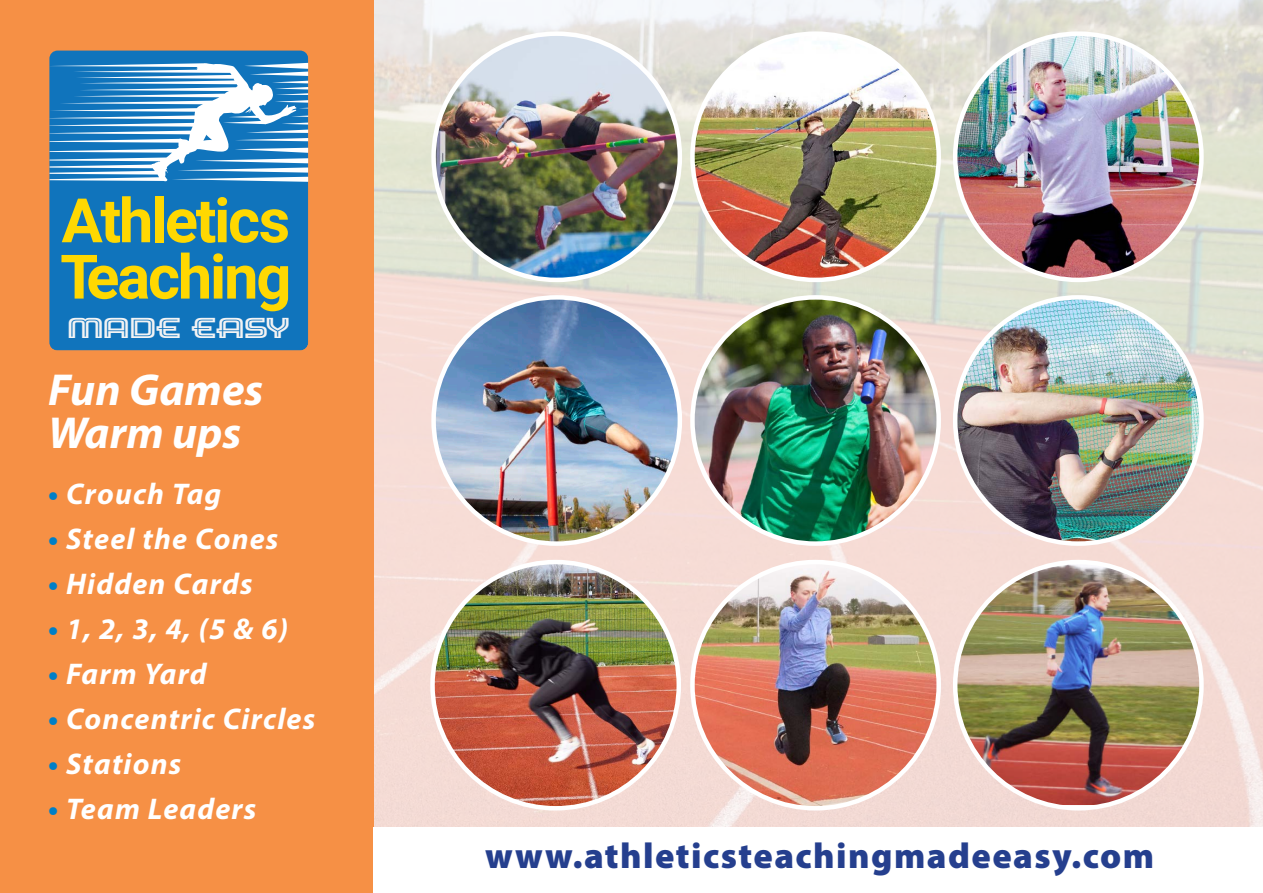
<style>
.page{position:relative;width:1263px;height:893px;background:#fff}
.page>*{position:absolute;margin:0;border:0;box-sizing:border-box;transform-origin:0 0}
.t1{font:700 61.35px/56.2px "Roboto";letter-spacing:-.04em;color:#ffd801}
.t2{font:italic 700 45px "Myriad Pro";color:#fff}
.t3{font:900 36px "Myriad Pro";letter-spacing:.04em;color:#253f8e}
.t4{font:italic 700 30px "Myriad Pro";letter-spacing:.04em;color:#fff}
.t5{font:27.75px "Hotel";color:#f2f3f4;scale:1.29 1}
.s1{color:#007fc6}
</style>
<div class="page">
<img style="left:374px;top:0;width:889px;height:827px">
<div style="left:0;top:0;width:374px;height:893px;background:#f69045"></div>
<div style="left:50px;top:51px;width:258px;height:299px;background:#1074bc"></div>
<svg style="left:50px;top:63px;width:258px;height:119px;background:#61a3d2"></svg>
<img style="left:434px;top:34px;width:246px;height:246px;border-radius:123px">
<img style="left:692px;top:34px;width:247px;height:246px;border-radius:123px">
<img style="left:955px;top:34px;width:246px;height:246px;border-radius:123px">
<img style="left:434px;top:297px;width:246px;height:247px;border-radius:123px">
<img style="left:692px;top:297px;width:247px;height:247px;border-radius:123px">
<img style="left:955px;top:297px;width:246px;height:247px;border-radius:123px">
<img style="left:432px;top:562px;width:247px;height:246px;border-radius:123px">
<img style="left:692px;top:562px;width:247px;height:246px;border-radius:123px">
<img style="left:955px;top:562px;width:246px;height:243px">
<p class="t1" style="left:60px;top:197px;width:233px">Athletics<br>Teaching</p>
<p class="t5" style="left:67px;top:314px;width:174px">MaDE EASY</p>
<p class="t2" style="left:48px;top:360px;width:217px">Fun Games</p>
<p class="t2" style="left:48px;top:404px;width:195px">Warm ups</p>
<p class="t4" style="left:48px;top:474px;width:175px"><span class="s1">•</span> Crouch Tag</p>
<p class="t4" style="left:48px;top:519px;width:232px"><span class="s1">•</span> Steel the Cones</p>
<p class="t4" style="left:48px;top:564px;width:206px"><span class="s1">•</span> Hidden Cards</p>
<p class="t4" style="left:48px;top:609px;width:242px"><span class="s1">•</span> 1, 2, 3, 4, (5 &amp; 6)</p>
<p class="t4" style="left:48px;top:654px;width:160px"><span class="s1">•</span> Farm Yard</p>
<p class="t4" style="left:48px;top:699px;width:269px"><span class="s1">•</span> Concentric Circles</p>
<p class="t4" style="left:48px;top:744px;width:135px"><span class="s1">•</span> Stations</p>
<p class="t4" style="left:48px;top:789px;width:210px"><span class="s1">•</span> Team Leaders</p>
<p class="t3" style="left:485px;top:832px;width:670px">www.athleticsteachingmadeeasy.com</p>
</div>
